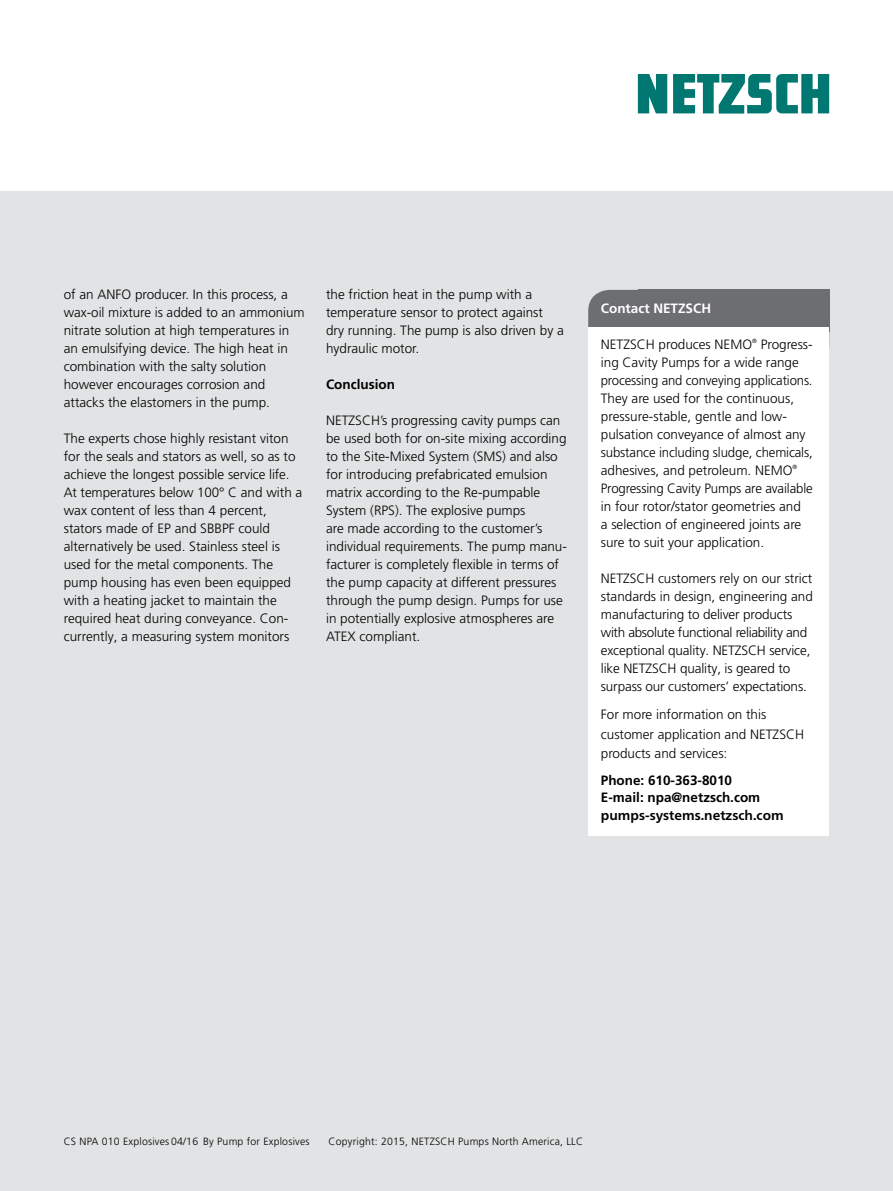
<style>
.page{position:relative;width:893px;height:1191px;background:#fff}
.page>*{position:absolute;margin:0;border:0;box-sizing:border-box;transform-origin:0 0}
.t1{font:300 13.5px/18px "Frutiger LT Pro";color:#000}
.t2{font:700 13.5px/17.5px "Frutiger LT Pro";color:#000}
.t3{font:700 13.5px "Frutiger Neue LTW1 G";color:#000}
.t4{font:700 13.5px "Frutiger LT Pro";color:#fff}
.t5{font:300 10.5px "Frutiger LT Pro";letter-spacing:.02em;color:#000}
.t6{font:300 6px "Frutiger LT Pro";color:#000}
</style>
<div class="page">
<div style="left:0;top:191px;width:893px;height:1000px;background:#e2e3e4"></div>
<svg style="left:638px;top:74px;width:191px;height:40px"></svg>
<div style="left:588px;top:290px;width:241px;height:76px;background:#6d6e71;border-radius:21px"></div>
<div style="left:638px;top:290px;width:191px;height:42px;background:#6d6e71"></div>
<div style="left:588px;top:327px;width:241px;height:509px;background:#fff"></div>
<p class="t1" style="left:64px;top:286px;width:242px">of an ANFO producer. In this process, a wax-oil mixture is added to an ammonium nitrate solution at high temperatures in an emulsifying device. The high heat in combination with the salty solution however encourages corrosion and attacks the elastomers in the pump.</p>
<p class="t1" style="left:64px;top:430px;width:240px">The experts chose highly resistant viton for the seals and stators as well, so as to achieve the longest possible service life.<br>At temperatures below 100° C and with a wax content of less than 4 percent, stators made of EP and SBBPF could alternatively be used. Stainless steel is used for the metal components. The pump housing has even been equipped with a heating jacket to maintain the required heat during conveyance. Con&shy;currently, a measuring system monitors</p>
<p class="t1" style="left:326px;top:286px;width:239px">the friction heat in the pump with a temperature sensor to protect against dry running. The pump is also driven by a hydraulic motor.</p>
<p class="t2" style="left:326px;top:376px;width:70px">Conclusion</p>
<p class="t1" style="left:326px;top:412px;width:242px">NETZSCH’s progressing cavity pumps can be used both for on-site mixing according to the Site-Mixed System (SMS) and also for introducing prefabricated emulsion matrix according to the Re-pumpable System (RPS). The explosive pumps<br>are made according to the customer’s individual requirements. The pump manu&shy;facturer is completely flexible in terms of the pump capacity at different pressures through the pump design. Pumps for use in potentially explosive atmospheres are ATEX compliant.</p>
<p class="t4" style="left:601px;top:300px;width:112px">Contact NETZSCH</p>
<p class="t1" style="left:601px;top:336px;width:153px">NETZSCH produces NEMO</p>
<p class="t6" style="left:752px;top:338px;width:6px">®</p>
<p class="t1" style="left:601px;top:336px;width:213px;text-indent:160px">Progress&shy;ing Cavity Pumps for a wide range processing and conveying applications.<br>They are used for the continuous, pressure-stable, gentle and low&shy;pulsation conveyance of almost any substance including sludge, chemicals, adhesives, and petroleum. NEMO</p>
<p class="t6" style="left:793px;top:464px;width:6px">®</p>
<p class="t1" style="left:601px;top:480px;width:213px">Progressing Cavity Pumps are available in four rotor/stator geometries and<br>a selection of engineered joints are sure to suit your application.</p>
<p class="t1" style="left:601px;top:570px;width:214px">NETZSCH customers rely on our strict standards in design, engineering and manufacturing to deliver products with absolute functional reliability and exceptional quality. NETZSCH service, like NETZSCH quality, is geared to surpass our customers’ expectations.</p>
<p class="t1" style="left:601px;top:705px;width:205px;line-height:19.5px">For more information on this customer application and NETZSCH products and services:</p>
<p class="t2" style="left:601px;top:771px;width:161px">Phone: 610-363-8010<br>E-mail: npa@netzsch.com</p>
<p class="t3" style="left:601px;top:807px;width:184px">pumps-systems.netzsch.com</p>
<p class="t5" style="left:64px;top:1135px;width:247px">CS NPA 010 Explosives 01/15 By Pump for Explosives</p>
<p class="t5" style="left:329px;top:1135px;width:256px">Copyright: 2015, NETZSCH Pumps North America, LLC</p>
<p class="t5" style="left:171px;top:1135px;width:29px">04/16</p>
</div>
